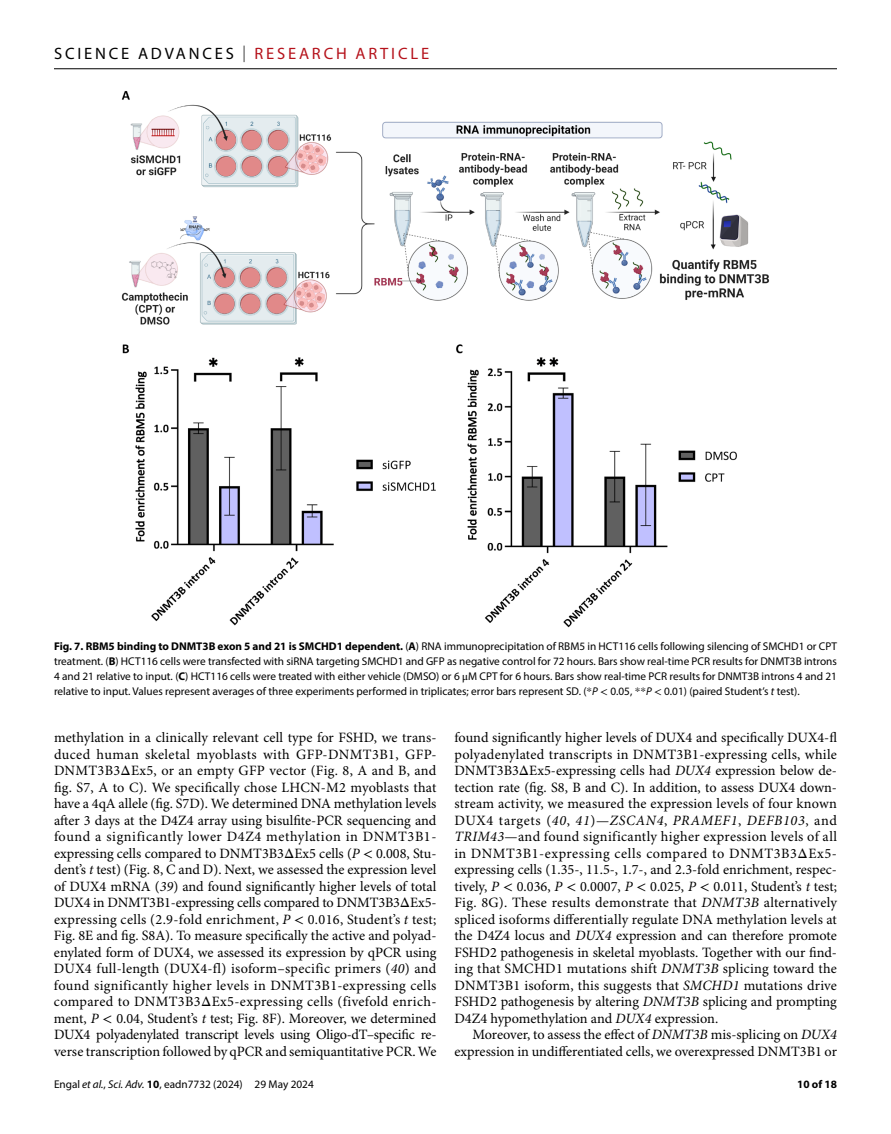
<style>
.page{position:relative;width:891px;height:1134px;background:#fff}
.page>*{position:absolute;margin:0;border:0;box-sizing:border-box;transform-origin:0 0}
.t1{font:16.5px "Myriad Pro";letter-spacing:.17em;color:#000}
.t2{font:16.5px "Myriad Pro";letter-spacing:.17em;color:#b5121b}
.t3{font:14.25px/16.5px "Minion Pro";color:#000;text-align:justify}
.t4{font:11.25px/15px "Myriad Pro";color:#000;text-align:justify}
.t5{font:700 11.25px "Myriad Pro";color:#000}
.s1{font-weight:300}
.s2{color:#b5121b}
.s3{font-weight:700}
.s4{font-family:"STIX"}
.s5{font-style:italic}
</style>
<div class="page">
<hr style="left:54px;top:68px;width:783px;height:1px;background:#000">
<img style="left:121px;top:91px;width:649px;height:537px">
<p class="t1" style="left:54px;top:44px;width:224px">Scie nce Adva nces <span class="s1">|</span> <span class="s2">Resear</span></p>
<p class="t2" style="left:324px;top:44px;width:105px">ch Ar ticle</p>
<p class="t4" style="left:54px;top:639px;width:732px"><span class="s3">Fig. 7. RBM5 binding to DNMT3B exon 5 and 21 is SMCHD1 dependent.</span> (<span class="s3">A</span>) RNA immunoprecipitation of RBM5 in HCT116 cells following silencing of SMCHD</p>
<p class="t4" style="left:799px;top:639px;width:40px">1 or CPT</p>
<p class="t4" style="left:54px;top:654px;width:331px">treatment. (<span class="s3">B</span>) HCT116 cells were transfected with siRNA targeting SMCHD</p>
<p class="t4" style="left:54px;top:654px;width:785px;text-indent:344px">1 and GFP as negative control for 72 hours. Bars show real-time PCR results for DN MT3B introns 4 and 21 relative to input. (<span class="s3">C</span>) HCT116 cells were treated with either vehicle (DMSO) or 6 <span class="s4">μ</span>M CPT for 6 hours. Bars show real-time PCR results for DN MT3B introns 4 and 21 relative to input. Values represent averages of three experiments performed in triplicates; error bars represent SD. (<span class="s4">*</span><span class="s5">P</span> <span class="s4">&lt;</span> 0.05, <span class="s4">**</span><span class="s5">P</span> <span class="s4">&lt;</span> 0.01) (paired Student’s <span class="s5">t</span> test).</p>
<p class="t3" style="left:54px;top:730px;width:384px">methylation in a clinically relevant cell type for FSHD, we trans&shy;duced human skeletal myoblasts with GFP-DNMT3B1, GFP-DNMT3B3<span class="s4">Δ</span>Ex5, or an empty GFP vector (Fig. 8, A and B, and fig. S7, A to C). We specifically chose LHCN-M2 myoblasts that have a 4qA allele (fig. S7D). We determined DNA methylation levels after 3 days at the D4Z4 array using bisulfite-PCR sequencing and found a significantly lower D4Z4 methylation in DNMT3B1- expressing cells compared to DNMT3B3<span class="s4">Δ</span>Ex5 cells (<span class="s5">P</span> <span class="s4">&lt;</span> 0.008, Stu&shy;dent’s <span class="s5">t</span> test) (Fig. 8, C and D). Next, we assessed the expression level of DUX4 mRNA (<span class="s5">39</span>) and found significantly higher levels of total DUX4 in DNMT3B1-expressing cells compared to DNMT3B3<span class="s4">Δ</span>Ex5- expressing cells (2.9-fold enrichment, <span class="s5">P</span> <span class="s4">&lt;</span> 0.016, Student’s <span class="s5">t</span> test; Fig. 8E and fig. S8A). To measure specifically the active and polyad&shy;enylated form of DUX4, we assessed its expression by qPCR using DUX4 full-length (DUX4-fl) isoform–specific primers (<span class="s5">40</span>) and found significantly higher levels in DNMT3B1-expressing cells compared to DNMT3B3<span class="s4">Δ</span>Ex5-expressing cells (fivefold enrich&shy;ment, <span class="s5">P</span> <span class="s4">&lt;</span> 0.04, Student’s <span class="s5">t</span> test; Fig. 8F). Moreover, we determined DUX4 polyadenylated transcript levels using Oligo-dT–specific re&shy;verse transcription followed by qPCR and semiquantitative PCR. We</p>
<p class="t3" style="left:454px;top:730px;width:384px">found significantly higher levels of DUX4 and specifically DUX4-fl polyadenylated transcripts in DNMT3B1-expressing cells, while DNMT3B3<span class="s4">Δ</span>Ex5-expressing cells had <span class="s5">DUX4</span> expression below de&shy;tection rate (fig. S8, B and C). In addition, to assess DUX4 down&shy;stream activity, we measured the expression levels of four known DUX4 targets (<span class="s5">40</span>, <span class="s5">41</span>)—<span class="s5">ZSCAN4</span>, <span class="s5">PRAMEF1</span>, <span class="s5">DEFB103</span>, and <span class="s5">TRIM43</span>—and found significantly higher expression levels of all in DNMT3B1-expressing cells compared to DNMT3B3<span class="s4">Δ</span>Ex5- expressing cells (1.35-, 11.5-, 1.7-, and 2.3-fold enrichment, respec&shy;tively, <span class="s5">P</span> <span class="s4">&lt;</span> 0.036, <span class="s5">P</span> <span class="s4">&lt;</span> 0.0007, <span class="s5">P</span> <span class="s4">&lt;</span> 0.025, <span class="s5">P</span> <span class="s4">&lt;</span> 0.011, Student’s <span class="s5">t</span> test; Fig. 8G). These results demonstrate that <span class="s5">DNMT3B</span> alternatively spliced isoforms differentially regulate DNA methylation levels at the D4Z4 locus and <span class="s5">DUX4</span> expression and can therefore promote FSHD2 pathogenesis in skeletal myoblasts. Together with our find&shy;ing that SMCHD1 mutations shift <span class="s5">DNMT3B</span> splicing toward the DNMT3B1 isoform, this suggests that <span class="s5">SMCHD1</span> mutations drive FSHD2 pathogenesis by altering <span class="s5">DNMT3B</span> splicing and prompting D4Z4 hypomethylation and <span class="s5">DUX4</span> expression.</p>
<p class="t3" style="left:454px;top:1027px;width:384px;text-align:right">Moreover, to assess the effect of <span class="s5">DNMT3B</span> mis-splicing on <span class="s5">DUX4 </span>expression in undifferentiated cells, we overexpressed DNMT3B1 or</p>
<p class="t4" style="left:54px;top:1076px;width:261px">Engal <span class="s5">et al.</span>, <span class="s5">Sci. Adv.</span> <span class="s3">10</span>, eadn7732 (2024) 29 May 2024</p>
<p class="t5" style="left:797px;top:1076px;width:41px">10 of 18</p>
</div>
